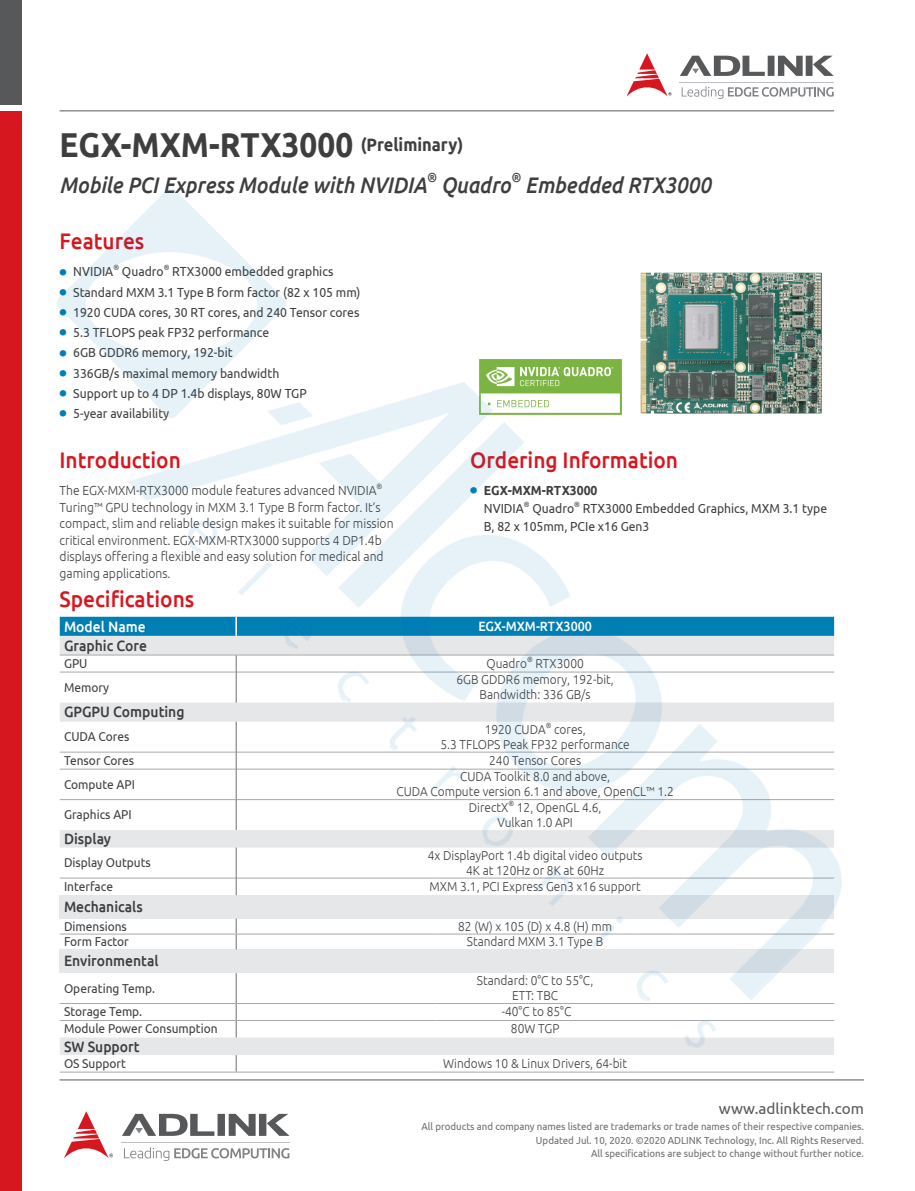
<style>
.page{position:relative;width:915px;height:1191px;background:#fff}
.page>*{position:absolute;margin:0;border:0;box-sizing:border-box;transform-origin:0 0}
.t1{font:700 34.5px "Ubuntu";color:#3e3e3f;scale:.91 1}
.t2{font:italic 500 22.5px "Ubuntu";color:#3e3e3f;scale:.91 1}
.t3{font:500 22.5px "Ubuntu";color:#d7171f;scale:.93 1}
.t4{font:15.3px "Ubuntu";color:#57585a}
.t5{font:500 15px "Ubuntu";color:#3e3e3f;scale:.93 1}
.t6{font:500 15px "Ubuntu";color:#fff;scale:.93 1}
.t7{font:500 13.5px "Ubuntu";color:#fff;scale:.92 1}
.t8{font:13.2px/18px "Ubuntu";color:#3e3e3f;scale:.92 1}
.t9{font:300 13.2px/16.5px "Ubuntu";color:#3e3e3f;scale:.92 1}
.t10{font:700 13.2px/18px "Ubuntu";color:#3e3e3f;scale:.92 1}
.t11{font:italic 500 13.05px "Ubuntu";color:#3e3e3f;scale:.91 1}
.t12{font:300 12.9px/15px "Ubuntu";color:#3e3e3f;text-align:center;scale:.92 1}
.t13{font:12.9px "Ubuntu";color:#3e3e3f;scale:.92 1}
.t14{font:10.2px/13.5px "Ubuntu";color:#6c6d70;text-align:right;scale:.95 1}
.t15{font:7.65px "Ubuntu";color:#3e3e3f;scale:.92 1}
.t16{font:300 7.65px "Ubuntu";color:#3e3e3f;scale:.92 1}
.t17{font:300 7.5px "Ubuntu";color:#3e3e3f;scale:.93 1}
.s1{font-family:"Adobe Ming Std";font-weight:300;font-size:7.2px;color:#007fb4}
.s2{font-weight:400}
</style>
<div class="page">
<div style="left:0;top:111px;width:21px;height:1080px;background:#d7171f"></div>
<div style="left:0;top:0;width:21px;height:104px;background:#57585a"></div>
<hr style="left:60px;top:110px;width:773px;height:1px;background:#57585a">
<svg style="left:680px;top:56px;width:153px;height:20px"></svg>
<svg style="left:626px;top:53px;width:45px;height:44px"></svg>
<svg style="left:681px;top:86px;width:152px;height:13px"></svg>
<hr style="left:679px;top:82px;width:154px;height:1px;background:#bcbdc0">
<svg style="left:236px;top:1055px;width:1px;height:16px"></svg>
<hr style="left:60px;top:1071px;width:176px;height:1px;background:#a8a9ad">
<hr style="left:236px;top:1071px;width:199px;height:1px;background:#a8a9ad">
<hr style="left:435px;top:1071px;width:199px;height:1px;background:#a8a9ad">
<hr style="left:634px;top:1071px;width:199px;height:1px;background:#a8a9ad">
<svg style="left:122px;top:1113px;width:167px;height:22px"></svg>
<svg style="left:64px;top:1111px;width:49px;height:47px"></svg>
<svg style="left:124px;top:1147px;width:165px;height:14px"></svg>
<hr style="left:121px;top:1142px;width:169px;height:1px;background:#bcbdc0">
<hr style="left:60px;top:1079px;width:803px;height:1px;background:#57585a">
<img style="left:21px;top:138px;width:821px;height:914px">
<h1 class="t1" style="left:60px;top:124px;width:445px">EGX-MXM-RTX3000 <sup>(Preliminary)</sup></h1>
<h2 class="t2" style="left:60px;top:171px;width:404px">Mobile PCI Express Module with NVIDIA</h2>
<p class="t11" style="left:426px;top:169px;width:12px">®</p>
<h2 class="t2" style="left:441px;top:171px;width:78px">Quadro</h2>
<p class="t11" style="left:510px;top:169px;width:12px">®</p>
<h2 class="t2" style="left:525px;top:171px;width:206px">Embedded RTX3000</h2>
<h2 class="t3" style="left:60px;top:227px;width:93px">Features</h2>
<p class="t8" style="left:60px;top:262px;width:60px"><span class="s1">●</span> NVIDIA</p>
<p class="t15" style="left:113px;top:263px;width:8px">®</p>
<p class="t8" style="left:122px;top:262px;width:47px">Quadro</p>
<p class="t15" style="left:164px;top:263px;width:8px">®</p>
<p class="t8" style="left:172px;top:262px;width:177px">RTX3000 embedded graphics</p>
<p class="t8" style="left:60px;top:282px;width:328px"><span class="s1">●</span> Standard MXM 3.1 Type B form factor (82 x 105 mm)</p>
<p class="t8" style="left:60px;top:303px;width:327px"><span class="s1">●</span> 1920 CUDA cores, 30 RT cores, and 240 Tensor cores</p>
<p class="t8" style="left:60px;top:323px;width:229px"><span class="s1">●</span> 5.3 TFLOPS peak FP32 performance</p>
<p class="t8" style="left:60px;top:343px;width:189px"><span class="s1">●</span> 6GB GDDR6 memory, 192-bit</p>
<p class="t8" style="left:60px;top:363px;width:240px"><span class="s1">●</span> 336GB/s maximal memory bandwidth</p>
<p class="t8" style="left:60px;top:384px;width:270px"><span class="s1">●</span> Support up to 4 DP 1.4b displays, 80W TGP</p>
<p class="t8" style="left:60px;top:404px;width:121px"><span class="s1">●</span> 5-year availability</p>
<h2 class="t3" style="left:470px;top:445px;width:225px">Ordering Information</h2>
<p class="t10" style="left:483px;top:481px;width:125px;text-indent:-14px"><span class="s1">●</span> EGX-MXM-RTX3000<br><span class="s2">NVIDIA</span></p>
<h2 class="t3" style="left:60px;top:445px;width:132px">Introduction</h2>
<p class="t9" style="left:60px;top:482px;width:346px">The EGX-MXM-RTX3000 module features advanced NVIDIA</p>
<p class="t16" style="left:376px;top:481px;width:8px">®</p>
<p class="t9" style="left:60px;top:498px;width:364px">Turing™ GPU technology in MXM 3.1 Type B form factor. It’s compact, slim and reliable design makes it suitable for mission critical environment. EGX-MXM-RTX3000 supports 4 DP1.4b displays offering a flexible and easy solution for medical and gaming applications.</p>
<h2 class="t3" style="left:60px;top:585px;width:146px">Specifications</h2>
<p class="t6" style="left:64px;top:616px;width:89px">Model Name</p>
<p class="t7" style="left:478px;top:617px;width:125px">EGX-MXM-RTX3000</p>
<p class="t5" style="left:64px;top:636px;width:91px">Graphic Core</p>
<p class="t13" style="left:64px;top:655px;width:27px">GPU</p>
<p class="t12" style="left:486px;top:655px;width:45px">Quadro</p>
<p class="t17" style="left:527px;top:654px;width:8px">®</p>
<p class="t12" style="left:535px;top:655px;width:54px">RTX3000</p>
<p class="t13" style="left:64px;top:679px;width:51px">Memory</p>
<p class="t12" style="left:456px;top:672px;width:172px">6GB GDDR6 memory, 192-bit,<br>Bandwidth: 336 GB/s</p>
<p class="t5" style="left:64px;top:702px;width:131px">GPGPU Computing</p>
<p class="t13" style="left:64px;top:729px;width:73px">CUDA Cores</p>
<p class="t15" style="left:523px;top:499px;width:8px">®</p>
<p class="t8" style="left:532px;top:499px;width:47px">Quadro</p>
<p class="t15" style="left:574px;top:499px;width:8px">®</p>
<p class="t8" style="left:483px;top:499px;width:374px;text-indent:99px">RTX3000 Embedded Graphics, MXM 3.1 type<br>B, 82 x 105mm, PCIe x16 Gen3</p>
<p class="t12" style="left:484px;top:721px;width:68px">1920 CUDA</p>
<p class="t17" style="left:545px;top:720px;width:8px">®</p>
<p class="t12" style="left:440px;top:721px;width:207px;text-align:left;text-indent:114px">cores,<br>5.3 TFLOPS Peak FP32 performance</p>
<p class="t13" style="left:64px;top:752px;width:78px">Tensor Cores</p>
<p class="t12" style="left:489px;top:752px;width:101px">240 Tensor Cores</p>
<p class="t13" style="left:64px;top:776px;width:79px">Compute API</p>
<p class="t12" style="left:396px;top:769px;width:303px">CUDA Toolkit 8.0 and above,<br>CUDA Compute version 6.1 and above, OpenCL™ 1.2</p>
<p class="t13" style="left:64px;top:807px;width:75px">Graphics API</p>
<p class="t12" style="left:468px;top:799px;width:45px">DirectX</p>
<p class="t17" style="left:508px;top:798px;width:8px">®</p>
<p class="t12" style="left:497px;top:799px;width:115px;text-align:left;text-indent:19px">12, OpenGL 4.6,<br>Vulkan 1.0 API</p>
<p class="t5" style="left:64px;top:829px;width:52px">Display</p>
<p class="t13" style="left:64px;top:855px;width:96px">Display Outputs</p>
<p class="t12" style="left:427px;top:847px;width:235px">4x DisplayPort 1.4b digital video outputs<br>4K at 120Hz or 8K at 60Hz</p>
<p class="t13" style="left:64px;top:878px;width:55px">Interface</p>
<p class="t12" style="left:429px;top:878px;width:231px">MXM 3.1, PCI Express Gen3 x16 support</p>
<p class="t5" style="left:64px;top:897px;width:86px">Mechanicals</p>
<p class="t13" style="left:64px;top:918px;width:70px">Dimensions</p>
<p class="t12" style="left:458px;top:918px;width:169px">82 (W) x 105 (D) x 4.8 (H) mm</p>
<p class="t13" style="left:64px;top:934px;width:72px">Form Factor</p>
<p class="t12" style="left:467px;top:934px;width:150px">Standard MXM 3.1 Type B</p>
<p class="t5" style="left:64px;top:951px;width:103px">Environmental</p>
<p class="t13" style="left:64px;top:980px;width:101px">Operating Temp.</p>
<p class="t12" style="left:477px;top:972px;width:128px">Standard: 0°C to 55°C,<br>ETT: TBC</p>
<p class="t13" style="left:64px;top:1004px;width:86px">Storage Temp.</p>
<p class="t12" style="left:501px;top:1004px;width:77px">-40°C to 85°C</p>
<p class="t13" style="left:64px;top:1021px;width:168px">Module Power Consumption</p>
<p class="t12" style="left:510px;top:1021px;width:54px">80W TGP</p>
<p class="t5" style="left:64px;top:1036px;width:83px">SW Support</p>
<p class="t13" style="left:64px;top:1055px;width:69px">OS Support</p>
<p class="t12" style="left:443px;top:1055px;width:201px">Windows 10 &amp; Linux Drivers, 64-bit</p>
<p class="t4" style="left:718px;top:1098px;width:146px">www.adlinktech.com</p>
<p class="t14" style="left:421px;top:1119px;width:467px">All products and company names listed are trademarks or trade names of their respective companies.<br>Updated Jul. 10, 2020. ©2020 ADLINK Technology, Inc. All Rights Reserved.<br>All specifications are subject to change without further notice.</p>
</div>
